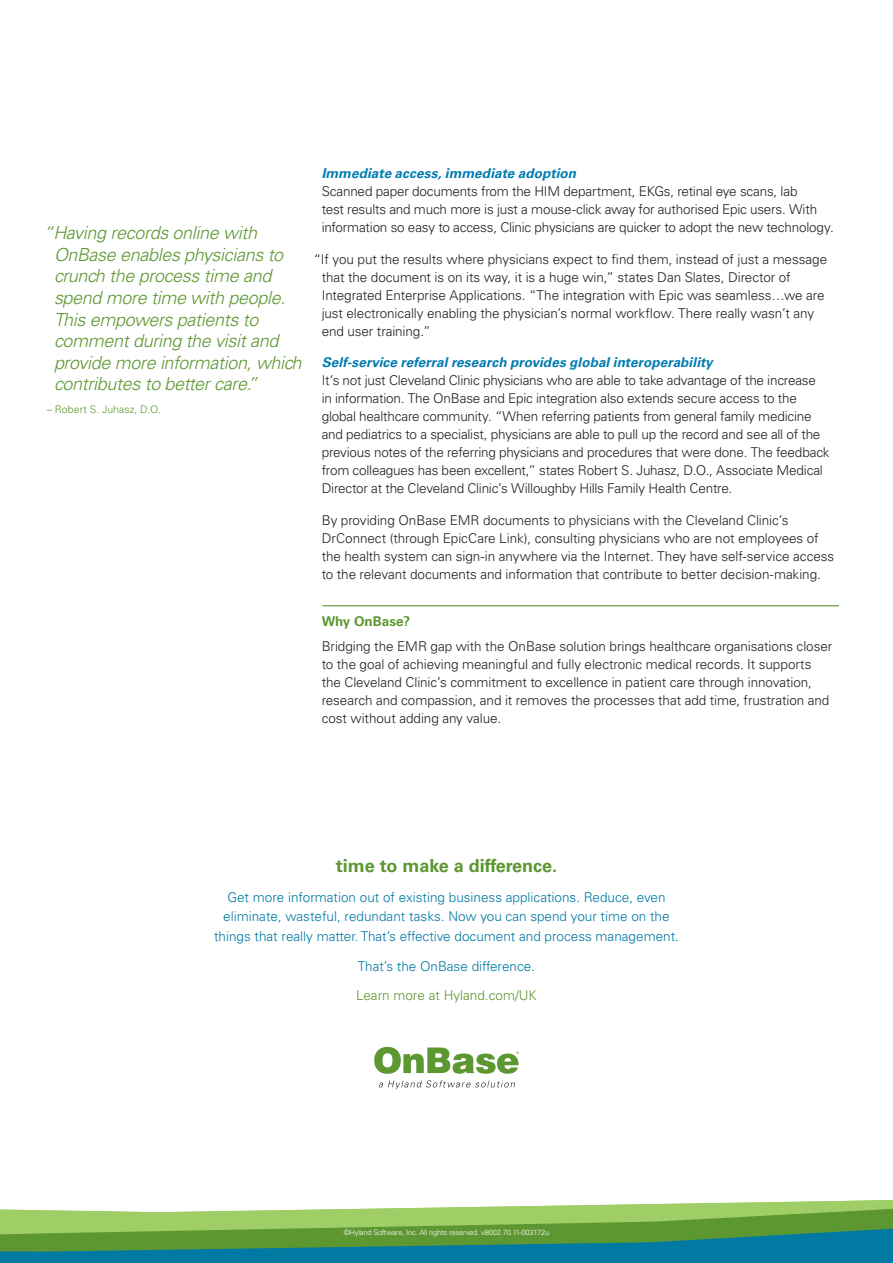
<style>
.page{position:relative;width:893px;height:1263px;background:#fff}
.page>*{position:absolute;margin:0;border:0;box-sizing:border-box;transform-origin:0 0}
.t1{font:italic 300 18px/21.6px "Univers LT Std";letter-spacing:-.02em;color:#5c9731}
.t2{font:700 18px "Univers LT Std";color:#5c9731}
.t3{font:300 13.5px/18px "Univers LT Std";letter-spacing:-.01em;color:#231f20}
.t4{font:300 13.5px/19.5px "Univers LT Std";color:#0079a3;text-align:center}
.t5{font:italic 700 13.5px "Univers LT Std";letter-spacing:.005em;color:#007cb1}
.t6{font:300 13.5px "Univers LT Std";color:#5c9731}
.t7{font:700 13.5px "Univers LT Std";color:#5c9731}
.t8{font:300 10.5px "Univers LT Std";letter-spacing:.005em;color:#5c9731}
.t9{font:300 7.5px "Univers LT Std";letter-spacing:-.02em;color:#fff}
</style>
<div class="page">
<svg style="left:355px;top:1199px;width:538px;height:10px"></svg>
<svg style="left:0;top:1209px;width:893px;height:20px;background:#90c15c"></svg>
<svg style="left:0;top:1229px;width:893px;height:34px;background:#2a8771"></svg>
<svg style="left:374px;top:1047px;width:145px;height:27px"></svg>
<svg style="left:379px;top:1080px;width:136px;height:9px"></svg>
<hr style="left:323px;top:605px;width:516px;height:1px;background:#5c9731">
<h1 class="t1" style="left:54px;top:222px;width:249px;text-indent:-11px">“Having records online with<br>OnBase enables physicians to crunch the process time and spend more time with people.<br>This empowers patients to comment during the visit and provide more information, which contributes to better care.”</h1>
<p class="t8" style="left:47px;top:403px;width:116px">– Robert S. Juhasz, D.O.</p>
<p class="t5" style="left:322px;top:166px;width:256px">Immediate access, immediate adoption</p>
<p class="t3" style="left:322px;top:183px;width:514px">Scanned paper documents from the HIM department, EKGs, retinal eye scans, lab<br>test results and much more is just a mouse-click away for authorised Epic users. With information so easy to access, Clinic physicians are quicker to adopt the new technology.</p>
<p class="t3" style="left:322px;top:250px;width:507px;text-indent:-8px">“If you put the results where physicians expect to find them, instead of just a message that the document is on its way, it is a huge win,” states Dan Slates, Director of Integrated Enterprise Applications. “The integration with Epic was seamless…we are just electronically enabling the physician’s normal workflow. There really wasn’t any end user training.”</p>
<p class="t5" style="left:322px;top:355px;width:393px">Self-service referral research provides global interoperability</p>
<p class="t3" style="left:322px;top:371px;width:509px">It’s not just Cleveland Clinic physicians who are able to take advantage of the increase<br>in information. The OnBase and Epic integration also extends secure access to the global healthcare community. “When referring patients from general family medicine and pediatrics to a specialist, physicians are able to pull up the record and see all of the previous notes of the referring physicians and procedures that were done. The feedback from colleagues has been excellent,” states Robert S. Juhasz, D.O., Associate Medical Director at the Cleveland Clinic’s Willoughby Hills Family Health Centre.</p>
<p class="t3" style="left:322px;top:511px;width:514px">By providing OnBase EMR documents to physicians with the Cleveland Clinic’s DrConnect (through EpicCare Link), consulting physicians who are not employees of the health system can sign-in anywhere via the Internet. They have self-service access to the relevant documents and information that contribute to better decision-making.</p>
<p class="t7" style="left:322px;top:614px;width:90px">Why OnBase?</p>
<p class="t3" style="left:322px;top:637px;width:512px">Bridging the EMR gap with the OnBase solution brings healthcare organisations closer to the goal of achieving meaningful and fully electronic medical records. It supports the Cleveland Clinic’s commitment to excellence in patient care through innovation, research and compassion, and it removes the processes that add time, frustration and cost without adding any value.</p>
<h1 class="t2" style="left:336px;top:855px;width:223px">time to make a difference.</h1>
<p class="t4" style="left:214px;top:887px;width:466px">Get more information out of existing business applications. Reduce, even eliminate, wasteful, redundant tasks. Now you can spend your time on the things that really matter. That’s effective document and process management.</p>
<p class="t4" style="left:358px;top:956px;width:179px">That’s the OnBase difference.</p>
<p class="t6" style="left:356px;top:987px;width:182px">Learn more at Hyland.com/UK</p>
<p class="t9" style="left:344px;top:1228px;width:207px">©Hyland Software, Inc. All rights reserved. v8002.70.11-003172u</p>
</div>
